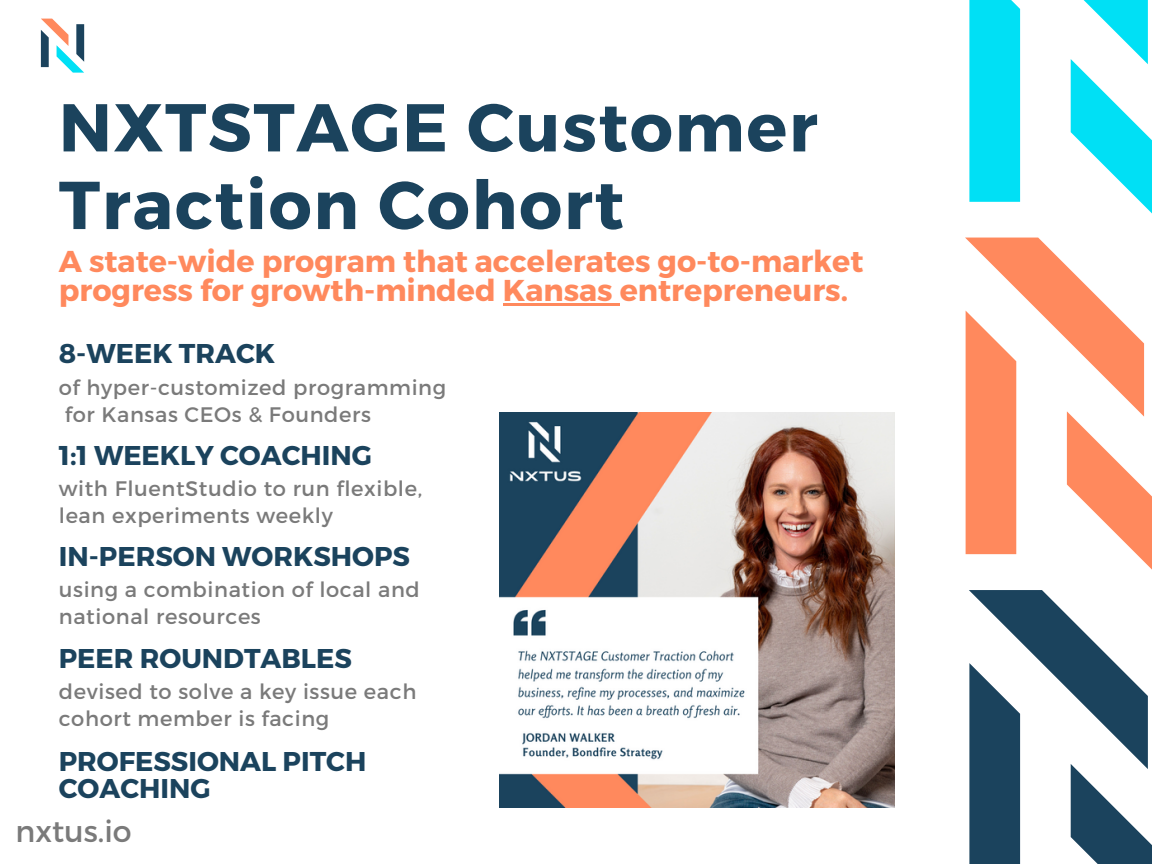
<style>
.page{position:relative;width:1152px;height:864px;background:#fff}
.page>*{position:absolute;margin:0;border:0;box-sizing:border-box;transform-origin:0 0}
.t1{font:700 67.5px/77.7px "Montserrat";letter-spacing:.025em;color:#1b435d}
.t2{font:700 30.15px/29.2px "Montserrat";color:#ff895d}
.t3{font:30px "Montserrat";color:#7a7a7a}
.t4{font:700 27.15px "Montserrat";color:#1b435d}
.t5{font:21px "Montserrat";letter-spacing:.03em;color:#7a7a7a}
</style>
<div class="page">
<svg style="left:965px;top:0;width:187px;height:864px"></svg>
<svg style="left:41px;top:19px;width:43px;height:54px"></svg>
<img style="left:499px;top:413px;width:395px;height:395px">
<hr style="left:503px;top:303px;width:117px;height:3px;background:#ff895d">
<h1 class="t1" style="left:59px;top:85px;width:760px">NXTSTAGE Customer<br>Traction Cohort</h1>
<h2 class="t2" style="left:59px;top:245px;width:806px">A state-wide program that accelerates go-to-market progress for growth-minded Kansas entrepreneurs.</h2>
<h2 class="t4" style="left:59px;top:336px;width:218px">8-WEEK TRACK</h2>
<p class="t5" style="left:59px;top:374px;width:389px">of hyper-customized programming</p>
<p class="t5" style="left:65px;top:401px;width:308px">for Kansas CEOs &amp; Founders</p>
<p class="t4" style="left:59px;top:438px;width:315px">1:1 WEEKLY COACHING</p>
<p class="t5" style="left:59px;top:475px;width:365px">with FluentStudio to run flexible,</p>
<p class="t5" style="left:59px;top:502px;width:276px">lean experiments weekly</p>
<p class="t4" style="left:59px;top:539px;width:353px">IN-PERSON WORKSHOPS</p>
<p class="t5" style="left:59px;top:576px;width:363px">using a combination of local and</p>
<p class="t5" style="left:59px;top:603px;width:203px">national resources</p>
<p class="t4" style="left:59px;top:641px;width:295px">PEER ROUNDTABLES</p>
<p class="t5" style="left:59px;top:678px;width:359px">devised to solve a key issue each</p>
<p class="t5" style="left:59px;top:705px;width:272px">cohort member is facing</p>
<h2 class="t4" style="left:59px;top:743px;width:309px">PROFESSIONAL PITCH</h2>
<p class="t4" style="left:59px;top:770px;width:153px">COACHING</p>
<p class="t3" style="left:16px;top:812px;width:118px">nxtus.io</p>
</div>
